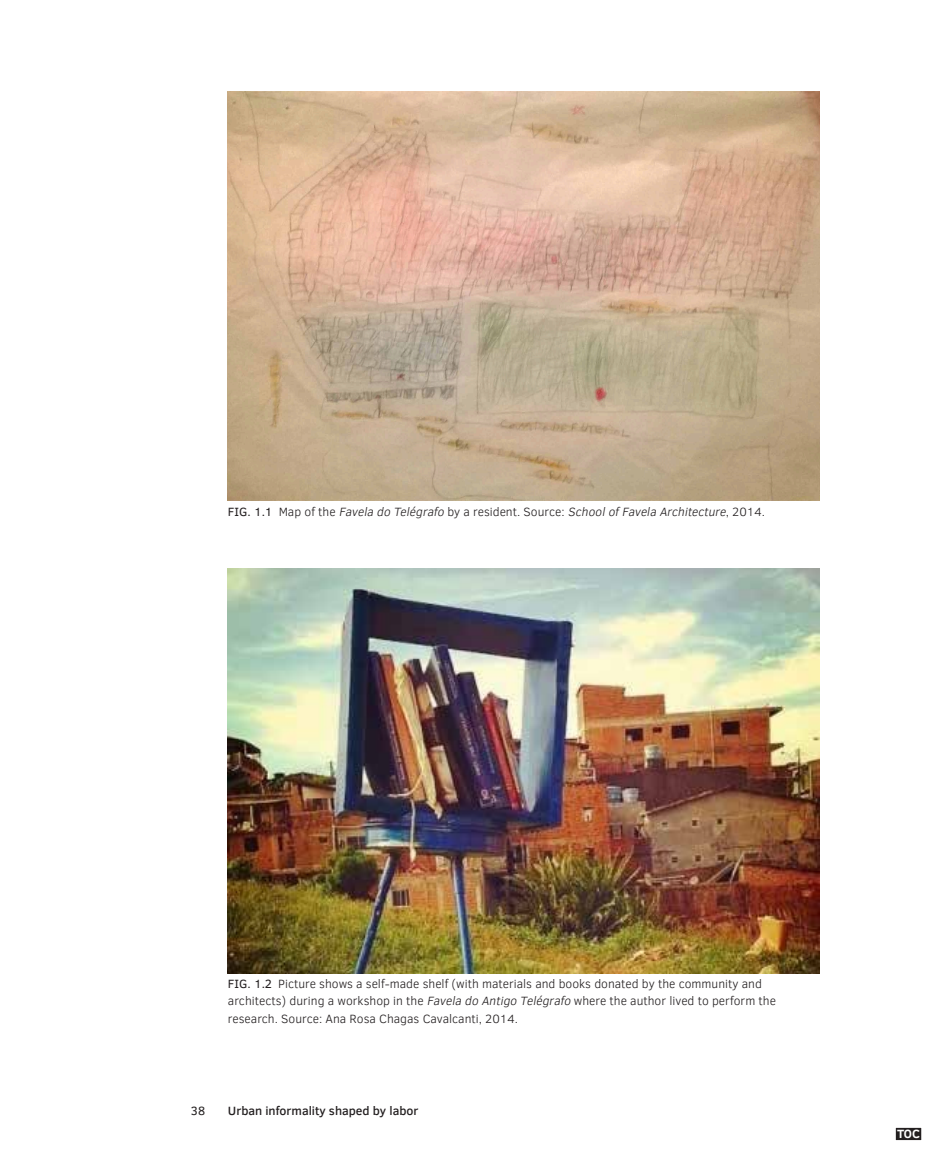
<style>
.page{position:relative;width:945px;height:1166px;background:#fff}
.page>*{position:absolute;margin:0;border:0;box-sizing:border-box;transform-origin:0 0}
.t1{font:300 12.25px/17.2px "Clear Sans";color:#231f20}
.t2{font:italic 300 12.25px "Clear Sans";color:#231f20}
.t3{font:500 12.25px "Clear Sans";color:#231f20}
.t4{font:700 12.25px "Clear Sans";color:#fff}
.t5{font:12.25px "Clear Sans";color:#231f20}
.s1{font-weight:400;font-style:normal}
.s2{font-style:normal}
.s3{font-weight:400}
.s4{font-style:italic}
</style>
<div class="page">
<img style="left:228px;top:91px;width:591px;height:409px">
<img style="left:228px;top:569px;width:591px;height:404px">
<div style="left:895px;top:1127px;width:27px;height:13px;background:#231f20;border:1px solid #fff"></div>
<p class="t2" style="left:228px;top:503px;width:539px"><span class="s1">F I G . 1 . 1</span> <span class="s2">M a p o f t h e</span> Favela do Telégrafo <span class="s2">by a re s i d e n t . S o u rc e :</span> Schoolof Favela Architecture<span class="s2">, 2 0 1 4 .</span></p>
<p class="t1" style="left:228px;top:975px;width:550px"><span class="s3">FIG. 1.2</span> Picture shows a self-made shelf (with materials and books donated by the community and architects) during a workshop in the <span class="s4">Favela do Antigo Telégrafo</span> where the author lived to perform the research. Source: Ana Rosa Chagas Cavalcanti, 2014.</p>
<p class="t5" style="left:191px;top:1102px;width:16px">38</p>
<p class="t3" style="left:228px;top:1102px;width:192px">Urban informality shaped by labor</p>
<p class="t4" style="left:897px;top:1124px;width:25px">TOC</p>
</div>
